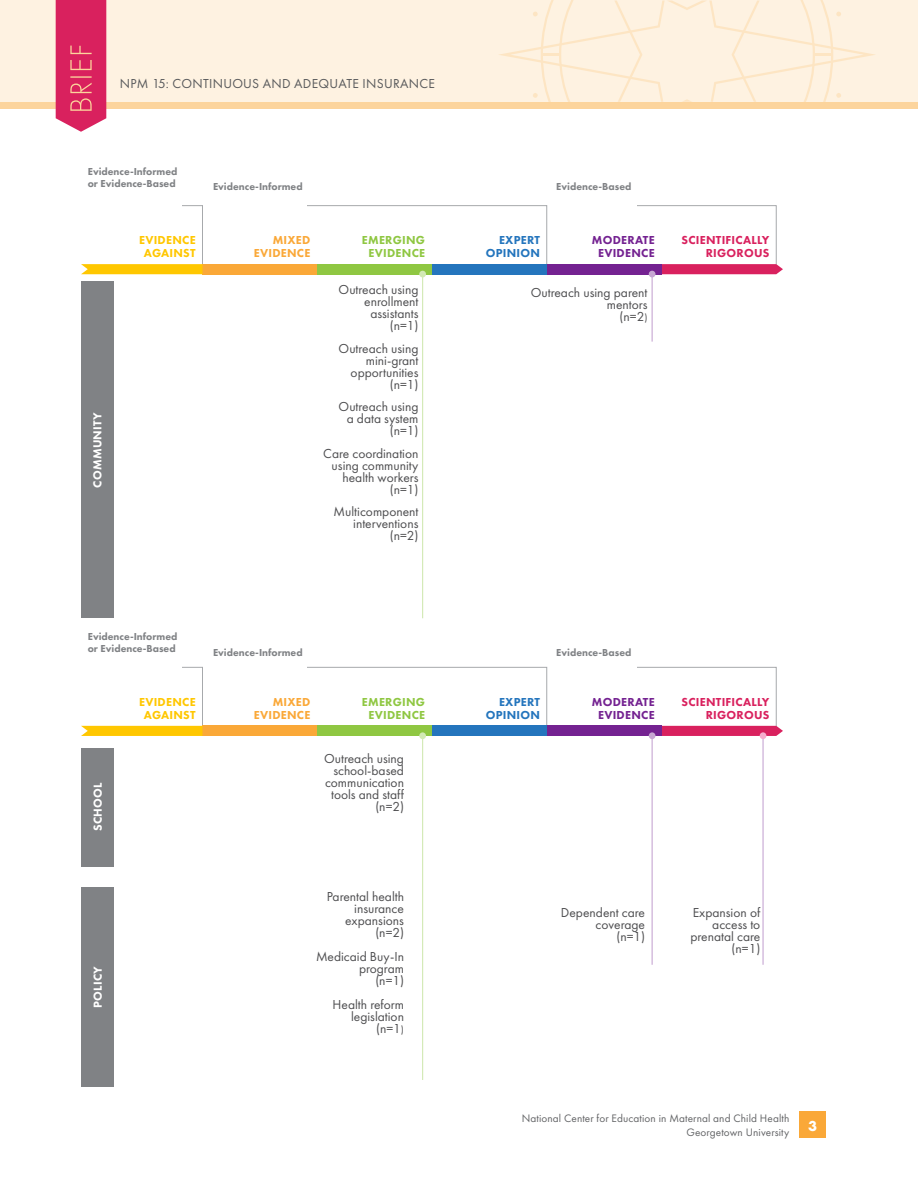
<style>
.page{position:relative;width:918px;height:1188px;background:#fff}
.page>*{position:absolute;margin:0;border:0;box-sizing:border-box;transform-origin:0 0}
.t1{font:700 15px "Futura PT";color:#fff}
.t2{font:13.5px/12px "Futura PT";color:#4d4d4f;text-align:right}
.t3{font:13.5px "Futura PT";letter-spacing:.02em;color:#58595b}
.t4{font:800 12px/13.5px "Futura PT";letter-spacing:.02em;color:#d9215e;text-align:right}
.t5{font:800 12px/13.5px "Futura PT";letter-spacing:.02em;color:#8fc742;text-align:center}
.t6{font:800 12px/13.5px "Futura PT";letter-spacing:.02em;color:#742291;text-align:center}
.t7{font:800 12px/13.5px "Futura PT";letter-spacing:.02em;color:#ffc700;text-align:center}
.t8{font:800 12px/13.5px "Futura PT";letter-spacing:.02em;color:#faa838;text-align:right}
.t9{font:800 12px/13.5px "Futura PT";letter-spacing:.02em;color:#2475bd;text-align:right}
.t10{font:800 12px "Futura PT";letter-spacing:.02em;color:#fff}
.t11{font:11.25px/13.5px "Futura PT";letter-spacing:.01em;color:#636466;text-align:right}
.t12{font:800 10.5px/12px "Futura PT";color:#808285}
.s1{font-size:10.5px}
</style>
<div class="page">
<div style="left:0;top:1px;width:918px;height:101px;background:#fef2e1"></div>
<svg style="left:499px;top:1px;width:376px;height:101px"></svg>
<div style="left:0;top:102px;width:918px;height:7px;background:#fcd49c"></div>
<svg style="left:56px;top:0;width:50px;height:132px;background:#dc3469"></svg>
<div style="left:799px;top:1111px;width:27px;height:27px;background:#faa838"></div>
<svg style="left:307px;top:205px;width:241px;height:59px"></svg>
<svg style="left:637px;top:205px;width:146px;height:69px"></svg>
<div style="left:203px;top:264px;width:114px;height:10px;background:#faa838"></div>
<div style="left:317px;top:264px;width:115px;height:10px;background:#8fc742"></div>
<div style="left:432px;top:264px;width:115px;height:10px;background:#2475bd"></div>
<div style="left:547px;top:264px;width:115px;height:10px;background:#742291"></div>
<hr style="left:422px;top:274px;width:1px;height:344px;background:#d2e9b4">
<div style="left:419px;top:271px;width:7px;height:6px;background:#d2e9b4;border-radius:50%"></div>
<hr style="left:652px;top:274px;width:1px;height:68px;background:#c7a7d3">
<div style="left:649px;top:271px;width:7px;height:6px;background:#c7a7d3;border-radius:50%"></div>
<svg style="left:81px;top:205px;width:122px;height:69px"></svg>
<div style="left:81px;top:282px;width:32px;height:336px;background:#808285"></div>
<svg style="left:214px;top:667px;width:334px;height:59px"></svg>
<svg style="left:558px;top:667px;width:225px;height:69px"></svg>
<div style="left:203px;top:726px;width:114px;height:10px;background:#faa838"></div>
<div style="left:317px;top:726px;width:115px;height:10px;background:#8fc742"></div>
<div style="left:432px;top:726px;width:115px;height:10px;background:#2475bd"></div>
<div style="left:547px;top:726px;width:115px;height:10px;background:#742291"></div>
<hr style="left:422px;top:736px;width:1px;height:344px;background:#d2e9b4">
<div style="left:419px;top:732px;width:7px;height:7px;background:#d2e9b4;border-radius:50%"></div>
<hr style="left:652px;top:736px;width:1px;height:229px;background:#c7a7d3">
<div style="left:649px;top:732px;width:7px;height:7px;background:#c7a7d3;border-radius:50%"></div>
<div style="left:551px;top:644px;width:85px;height:32px;background:#fff"></div>
<div style="left:208px;top:644px;width:99px;height:32px;background:#fff"></div>
<svg style="left:81px;top:667px;width:122px;height:69px"></svg>
<div style="left:81px;top:748px;width:32px;height:118px;background:#808285"></div>
<hr style="left:762px;top:736px;width:2px;height:229px;background:#c7a7d3">
<div style="left:760px;top:732px;width:6px;height:7px;background:#f6adcd;border-radius:50%"></div>
<div style="left:81px;top:887px;width:32px;height:200px;background:#808285"></div>
<p class="t3" style="left:120px;top:76px;width:316px">NPM 15: CONTINUOUS AND ADEQUATE INSURANCE</p>
<p class="t12" style="left:88px;top:165px;width:91px">Evidence-Informed or Evidence-Based</p>
<p class="t12" style="left:213px;top:180px;width:91px">Evidence-Informed</p>
<p class="t12" style="left:556px;top:180px;width:77px">Evidence-Based</p>
<p class="t10" style="left:90px;top:488px;width:77px;rotate:-90deg">COMMUNITY</p>
<p class="t7" style="left:139px;top:233px;width:58px">EVIDENCE<br>AGAINST</p>
<p class="t5" style="left:362px;top:233px;width:65px">EMERGING<br>EVIDENCE</p>
<p class="t8" style="left:254px;top:233px;width:58px">MIXED<br>EVIDENCE</p>
<p class="t9" style="left:486px;top:233px;width:56px">EXPERT<br>OPINION</p>
<p class="t6" style="left:592px;top:233px;width:64px">MODERATE<br>EVIDENCE</p>
<p class="t4" style="left:682px;top:233px;width:89px">SCIENTIFICALLY<br>RIGOROUS</p>
<p class="t2" style="left:339px;top:284px;width:81px">Outreach using enrollment assistants (n=1)</p>
<p class="t2" style="left:339px;top:342px;width:81px">Outreach using mini-grant opportunities (n=1)</p>
<p class="t2" style="left:339px;top:401px;width:81px">Outreach using a data system (n=1)</p>
<p class="t2" style="left:323px;top:447px;width:97px">Care coordination using community health workers (n=1)</p>
<p class="t2" style="left:334px;top:506px;width:86px">Multicomponent interventions (n=2)</p>
<p class="t2" style="left:531px;top:286px;width:118px">Outreach using parent mentors<br>(n=2<span class="s1">)</span></p>
<p class="t12" style="left:88px;top:631px;width:91px">Evidence-Informed or Evidence-Based</p>
<p class="t12" style="left:213px;top:646px;width:91px">Evidence-Informed</p>
<p class="t12" style="left:556px;top:646px;width:77px">Evidence-Based</p>
<p class="t10" style="left:90px;top:831px;width:50px;rotate:-90deg">SCHOOL</p>
<p class="t10" style="left:90px;top:1008px;width:43px;rotate:-90deg">POLICY</p>
<p class="t7" style="left:139px;top:695px;width:58px">EVIDENCE<br>AGAINST</p>
<p class="t5" style="left:362px;top:695px;width:65px">EMERGING<br>EVIDENCE</p>
<p class="t8" style="left:254px;top:695px;width:58px">MIXED<br>EVIDENCE</p>
<p class="t9" style="left:486px;top:695px;width:56px">EXPERT<br>OPINION</p>
<p class="t6" style="left:592px;top:695px;width:64px">MODERATE<br>EVIDENCE</p>
<p class="t4" style="left:682px;top:695px;width:89px">SCIENTIFICALLY<br>RIGOROUS</p>
<p class="t2" style="left:324px;top:752px;width:81px">Outreach using school-based communication tools and staff (n=2)</p>
<p class="t2" style="left:327px;top:890px;width:79px">Parental health insurance expansions (n=2)</p>
<p class="t2" style="left:316px;top:950px;width:90px">Medicaid Buy-In program<br>(n=1)</p>
<p class="t2" style="left:333px;top:998px;width:73px">Health reform legislation (n=1<span class="s1">)</span></p>
<p class="t2" style="left:561px;top:906px;width:86px">Dependent care coverage<br>(n=1)</p>
<p class="t2" style="left:690px;top:906px;width:71px">Expansion of access to prenatal care (n=1)</p>
<p class="t11" style="left:522px;top:1112px;width:269px">National Center for Education in Maternal and Child Health<br>Georgetown University</p>
<p class="t1" style="left:808px;top:1116px;width:35px">3 3</p>
</div>
